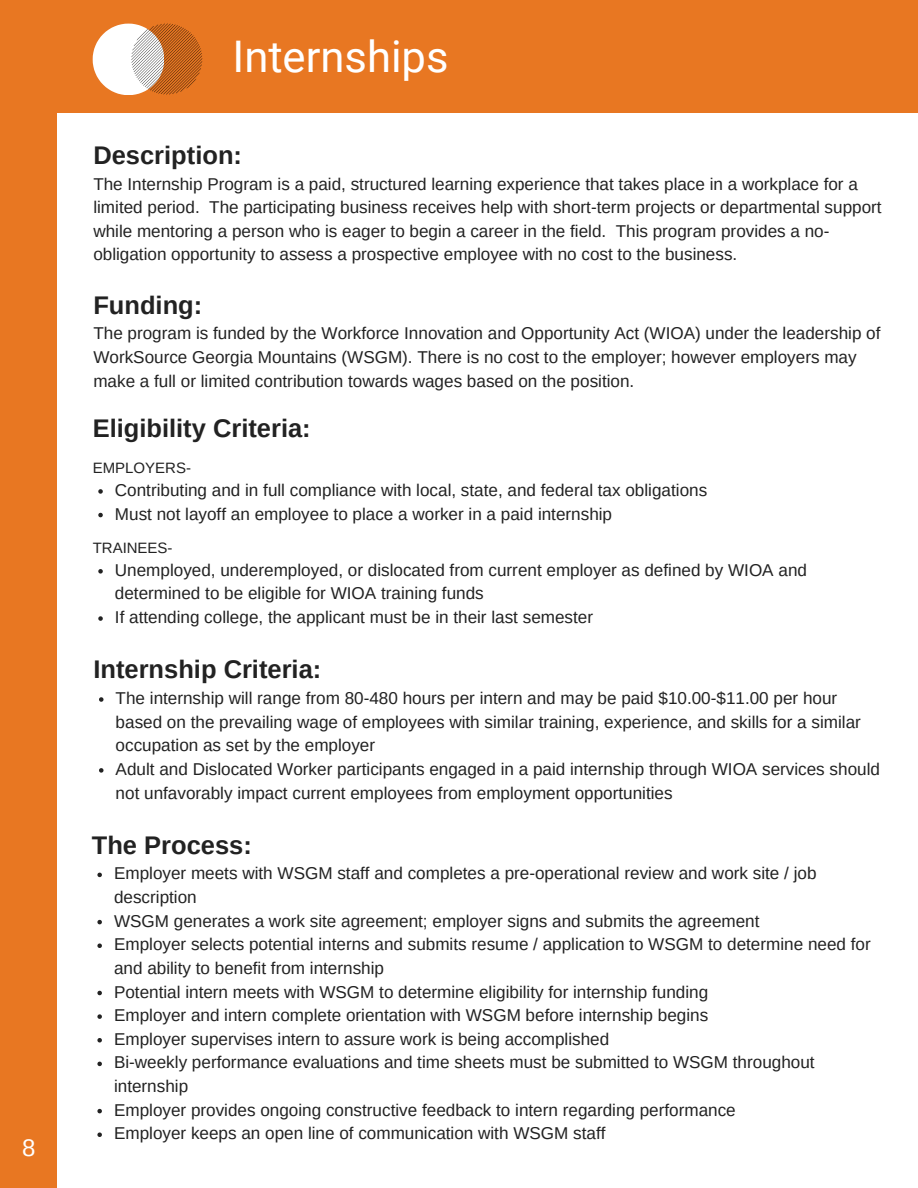
<style>
.page{position:relative;width:918px;height:1188px;background:#fff}
.page>*{position:absolute;margin:0;border:0;box-sizing:border-box;transform-origin:0 0}
.t1{font:43.65px "Roboto";color:#fff}
.t2{font:700 25.5px "Arimo";color:#222}
.t3{font:24px "Arimo";color:#fff}
.t4{font:17.1px/23.7px "Arimo";color:#222}
.t5{font:15px "Arimo";color:#222}
</style>
<div class="page">
<div style="left:0;top:0;width:918px;height:113px;background:#e87722"></div>
<div style="left:0;top:84px;width:56px;height:1104px;background:#e87722"></div>
<svg style="left:93px;top:24px;width:109px;height:71px"></svg>
<svg style="left:99px;top:697px;width:5px;height:5px"></svg>
<svg style="left:99px;top:768px;width:5px;height:5px"></svg>
<svg style="left:97px;top:873px;width:5px;height:4px"></svg>
<svg style="left:97px;top:920px;width:5px;height:4px"></svg>
<svg style="left:97px;top:944px;width:5px;height:4px"></svg>
<svg style="left:97px;top:991px;width:5px;height:4px"></svg>
<svg style="left:97px;top:1014px;width:5px;height:5px"></svg>
<svg style="left:97px;top:1038px;width:5px;height:5px"></svg>
<svg style="left:97px;top:1062px;width:5px;height:4px"></svg>
<svg style="left:97px;top:1109px;width:5px;height:4px"></svg>
<svg style="left:97px;top:1133px;width:5px;height:4px"></svg>
<svg style="left:98px;top:489px;width:5px;height:5px"></svg>
<svg style="left:98px;top:513px;width:5px;height:4px"></svg>
<svg style="left:98px;top:569px;width:5px;height:5px"></svg>
<svg style="left:98px;top:616px;width:5px;height:5px"></svg>
<h3 class="t3" style="left:22px;top:1134px;width:15px">8</h3>
<h1 class="t1" style="left:233px;top:32px;width:217px">Internships</h1>
<h2 class="t2" style="left:93px;top:141px;width:150px">Description:</h2>
<p class="t4" style="left:93px;top:172px;width:790px">The Internship Program is a paid, structured learning experience that takes place in a workplace for a limited period. The participating business receives help with short-term projects or departmental support while mentoring a person who is eager to begin a career in the field. This program provides a no&shy;obligation opportunity to assess a prospective employee with no cost to the business.</p>
<h2 class="t2" style="left:93px;top:290px;width:110px">Funding:</h2>
<p class="t4" style="left:93px;top:322px;width:789px">The program is funded by the Workforce Innovation and Opportunity Act (WIOA) under the leadership of<br>WorkSource Georgia Mountains (WSGM). There is no cost to the employer; however employers may make a full or limited contribution towards wages based on the position.</p>
<h2 class="t2" style="left:93px;top:414px;width:220px">Eligibility Criteria:</h2>
<p class="t5" style="left:93px;top:460px;width:100px">EMPLOYERS-</p>
<p class="t4" style="left:115px;top:478px;width:594px">Contributing and in full compliance with local, state, and federal tax obligations<br>Must not layoff an employee to place a worker in a paid internship</p>
<p class="t5" style="left:93px;top:540px;width:81px">TRAINEES-</p>
<p class="t4" style="left:115px;top:558px;width:694px">Unemployed, underemployed, or dislocated from current employer as defined by WIOA and determined to be eligible for WIOA training funds<br>If attending college, the applicant must be in their last semester</p>
<h2 class="t2" style="left:93px;top:655px;width:230px">Internship Criteria:</h2>
<p class="t4" style="left:116px;top:686px;width:766px">The internship will range from 80-480 hours per intern and may be paid $10.00-$11.00 per hour based on the prevailing wage of employees with similar training, experience, and skills for a similar occupation as set by the employer<br>Adult and Dislocated Worker participants engaged in a paid internship through WIOA services should not unfavorably impact current employees from employment opportunities</p>
<h2 class="t2" style="left:92px;top:830px;width:162px">The Process:</h2>
<p class="t4" style="left:114px;top:862px;width:758px">Employer meets with WSGM staff and completes a pre-operational review and work site / job description<br>WSGM generates a work site agreement; employer signs and submits the agreement<br>Employer selects potential interns and submits resume / application to WSGM to determine need for and ability to benefit from internship<br>Potential intern meets with WSGM to determine eligibility for internship funding<br>Employer and intern complete orientation with WSGM before internship begins<br>Employer supervises intern to assure work is being accomplished<br>Bi-weekly performance evaluations and time sheets must be submitted to WSGM throughout internship<br>Employer provides ongoing constructive feedback to intern regarding performance<br>Employer keeps an open line of communication with WSGM staff</p>
</div>
